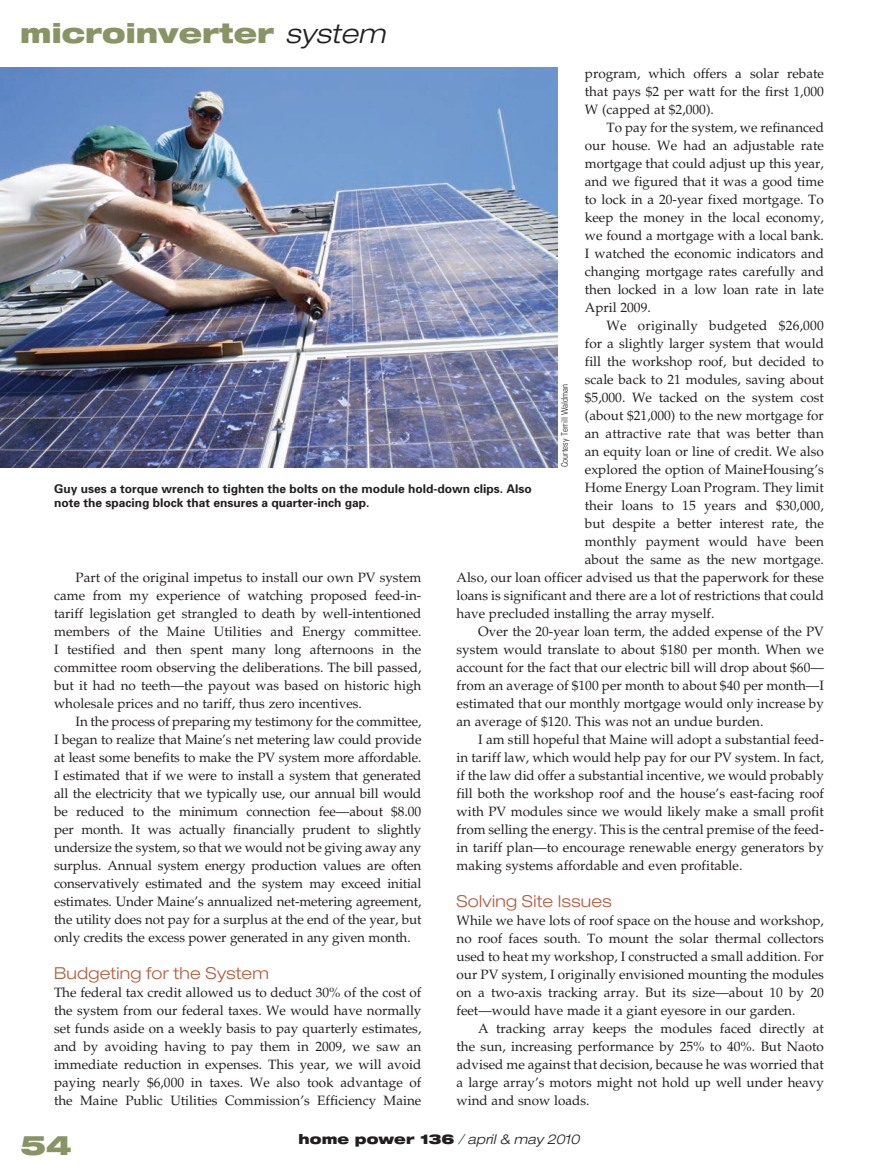
<style>
.page{position:relative;width:878px;height:1175px;background:#fff}
.page>*{position:absolute;margin:0;border:0;box-sizing:border-box;transform-origin:0 0}
.t1{font:900 expanded 27px "Helvetica Neue";color:#899466}
.t2{font:300 expanded 16.5px "Helvetica Neue";letter-spacing:.015em;color:#b55c3d}
.t3{font:13.5px/18px "Palatino";color:#231f20;text-align:justify}
.t4{font:italic 300 expanded 13.5px "Helvetica Neue";letter-spacing:-.005em;color:#231f20}
.t5{font:700 12px/14.2px "Univers";color:#231f20}
.t6{font:300 condensed 9px "Univers";color:#231f20}
.s1{font-weight:300;font-style:italic;color:#231f20}
.s2{font-weight:900;font-style:normal}
</style>
<div class="page">
<img style="left:0;top:68px;width:558px;height:399px">
<h1 class="t1" style="left:20px;top:15px;width:366px">microinverter <span class="s1">system</span></h1>
<p class="t3" style="left:585px;top:65px;width:240px">program, which offers a solar rebate that pays $2 per watt for the first 1,000<br>W (capped at $2,000).</p>
<p class="t3" style="left:585px;top:119px;width:240px;text-indent:22px">To pay for the system, we refinanced our house. We had an adjustable rate mortgage that could adjust up this year, and we figured that it was a good time to lock in a 20-year fixed mortgage. To keep the money in the local economy, we found a mortgage with a local bank.<br>I watched the economic indicators and changing mortgage rates carefully and then locked in a low loan rate in late April 2009.</p>
<p class="t3" style="left:606px;top:317px;width:219px">We originally budgeted $26,000</p>
<p class="t3" style="left:585px;top:335px;width:240px">for a slightly larger system that would</p>
<p class="t3" style="left:585px;top:353px;width:240px">fill the workshop roof, but decided to</p>
<p class="t3" style="left:585px;top:371px;width:240px">scale back to 21 modules, saving about</p>
<p class="t3" style="left:585px;top:389px;width:240px">$5,000. We tacked on the system cost</p>
<p class="t3" style="left:585px;top:407px;width:240px">(about $21,000) to the new mortgage for</p>
<p class="t3" style="left:585px;top:425px;width:240px">an attractive rate that was better than</p>
<p class="t3" style="left:585px;top:443px;width:240px">an equity loan or line of credit. We also</p>
<p class="t3" style="left:585px;top:461px;width:240px">explored the option of MaineHousing’s</p>
<p class="t3" style="left:585px;top:479px;width:240px">Home Energy Loan Program. They limit</p>
<p class="t3" style="left:585px;top:497px;width:240px">their loans to 15 years and $30,000,</p>
<p class="t3" style="left:585px;top:515px;width:240px">but despite a better interest rate, the</p>
<p class="t3" style="left:585px;top:533px;width:241px">monthly payment would have been</p>
<p class="t3" style="left:585px;top:551px;width:240px">about the same as the new mortgage.</p>
<p class="t3" style="left:456px;top:569px;width:369px">Also, our loan officer advised us that the paperwork for these</p>
<p class="t3" style="left:456px;top:587px;width:369px">loans is significant and there are a lot of restrictions that could</p>
<p class="t3" style="left:456px;top:605px;width:259px">have precluded installing the array myself.</p>
<p class="t3" style="left:478px;top:623px;width:347px">Over the 20-year loan term, the added expense of the PV</p>
<p class="t3" style="left:456px;top:641px;width:369px">system would translate to about $180 per month. When we</p>
<p class="t3" style="left:456px;top:659px;width:369px">account for the fact that our electric bill will drop about $60—</p>
<p class="t3" style="left:456px;top:677px;width:369px">from an average of $100 per month to about $40 per month—I</p>
<p class="t3" style="left:456px;top:695px;width:369px">estimated that our monthly mortgage would only increase by</p>
<p class="t3" style="left:456px;top:713px;width:308px">an average of $120. This was not an undue burden.</p>
<p class="t3" style="left:478px;top:731px;width:347px">I am still hopeful that Maine will adopt a substantial feed-</p>
<p class="t3" style="left:456px;top:749px;width:369px">in tariff law, which would help pay for our PV system. In fact,</p>
<p class="t3" style="left:456px;top:767px;width:369px">if the law did offer a substantial incentive, we would probably</p>
<p class="t3" style="left:456px;top:785px;width:369px">fill both the workshop roof and the house’s east-facing roof</p>
<p class="t3" style="left:456px;top:803px;width:369px">with PV modules since we would likely make a small profit</p>
<p class="t3" style="left:456px;top:821px;width:369px">from selling the energy. This is the central premise of the feed-</p>
<p class="t3" style="left:456px;top:839px;width:369px">in tariff plan—to encourage renewable energy generators by</p>
<p class="t3" style="left:456px;top:857px;width:287px">making systems affordable and even profitable.</p>
<p class="t2" style="left:456px;top:890px;width:156px">Solving Site Issues</p>
<p class="t3" style="left:456px;top:911px;width:369px">While we have lots of roof space on the house and workshop, no roof faces south. To mount the solar thermal collectors used to heat my workshop, I constructed a small addition. For our PV system, I originally envisioned mounting the modules on a two-axis tracking array. But its size—about 10 by 20 feet—would have made it a giant eyesore in our garden.</p>
<p class="t3" style="left:456px;top:1019px;width:369px;text-indent:22px">A tracking array keeps the modules faced directly at the sun, increasing performance by 25% to 40%. But Naoto advised me against that decision, because he was worried that a large array’s motors might not hold up well under heavy wind and snow loads.</p>
<p class="t6" style="left:559px;top:467px;width:85px;rotate:-90deg">Courtesy Terrill Waldman</p>
<p class="t5" style="left:54px;top:481px;width:479px">Guy uses a torque wrench to tighten the bolts on the module hold-down clips. Also note the spacing block that ensures a quarter-inch gap.</p>
<p class="t3" style="left:54px;top:569px;width:369px;text-indent:22px">Part of the original impetus to install our own PV system came from my experience of watching proposed feed-in&shy;tariff legislation get strangled to death by well-intentioned members of the Maine Utilities and Energy committee.<br>I testified and then spent many long afternoons in the committee room observing the deliberations. The bill passed, but it had no teeth—the payout was based on historic high wholesale prices and no tariff, thus zero incentives.</p>
<p class="t3" style="left:54px;top:713px;width:369px;text-indent:22px">In the process of preparing my testimony for the committee, I began to realize that Maine’s net metering law could provide at least some benefits to make the PV system more affordable.<br>I estimated that if we were to install a system that generated all the electricity that we typically use, our annual bill would be reduced to the minimum connection fee—about $8.00 per month. It was actually financially prudent to slightly undersize the system, so that we would not be giving away any surplus. Annual system energy production values are often conservatively estimated and the system may exceed initial estimates. Under Maine’s annualized net-metering agreement, the utility does not pay for a surplus at the end of the year, but only credits the excess power generated in any given month.</p>
<p class="t2" style="left:54px;top:962px;width:216px">Budgeting for the System</p>
<p class="t3" style="left:54px;top:983px;width:369px">The federal tax credit allowed us to deduct 30% of the cost of the system from our federal taxes. We would have normally set funds aside on a weekly basis to pay quarterly estimates, and by avoiding having to pay them in 2009, we saw an immediate reduction in expenses. This year, we will avoid paying nearly $6,000 in taxes. We also took advantage of the Maine Public Utilities Commission’s Efficiency Maine</p>
<h1 class="t1" style="left:20px;top:1128px;width:53px">54</h1>
<p class="t4" style="left:298px;top:1131px;width:282px"><span class="s2">home power 136</span> / april &amp; may 2010</p>
</div>
